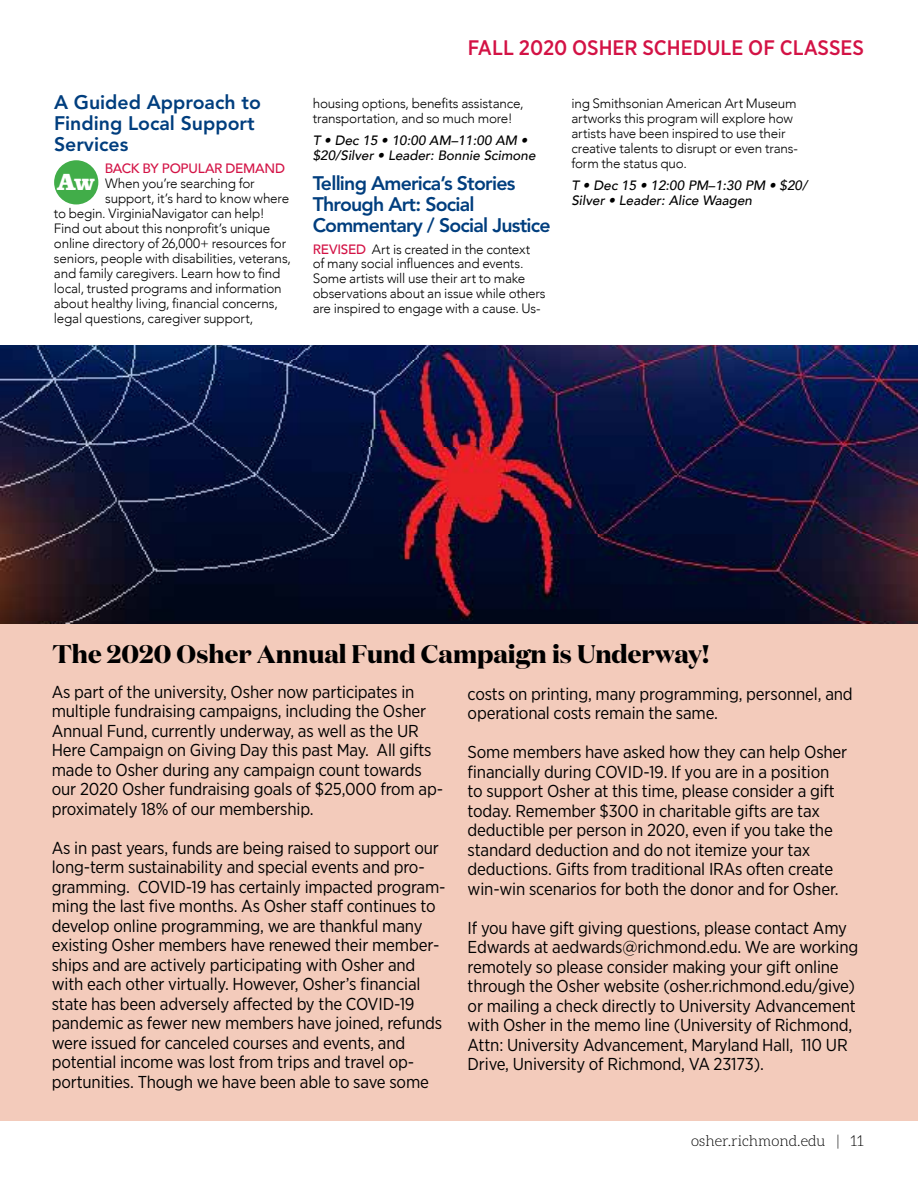
<style>
.page{position:relative;width:918px;height:1188px;background:#fff}
.page>*{position:absolute;margin:0;border:0;box-sizing:border-box;transform-origin:0 0}
.t1{font:700 25.5px "Domaine Display";color:#000}
.t2{font:900 24px "Clarendon BT";color:#fff}
.t3{font:500 21px "Gotham Narrow";color:#d31245}
.t4{font:800 19.5px/21px "Avenir LT Std";letter-spacing:-.04em;color:#003e7e}
.t5{font:800 19.5px/21px "Avenir LT Std";color:#003e7e}
.t6{font:17.25px/19.5px "Gotham Narrow";letter-spacing:-.01em;color:#000}
.t7{font:300 15px "Aleo";color:#000}
.t8{font:300 13.5px/15px "Avenir";letter-spacing:-.015em;color:#000}
.t9{font:italic 500 13.5px/15px "Avenir";color:#000}
.t10{font:500 13.5px "Avenir";letter-spacing:-.02em;color:#d31245}
.s1{font-weight:500;color:#d31245}
</style>
<div class="page">
<div style="left:0;top:617px;width:918px;height:503px;background:#f3cbbb"></div>
<img style="left:1px;top:346px;width:917px;height:277px">
<div style="left:54px;top:160px;width:44px;height:44px;background:#41ad49;border-radius:50%"></div>
<p class="t5" style="left:54px;top:92px;width:208px">A Guided Approach to<br>Finding Local Support<br>Services</p>
<h2 class="t2" style="left:58px;top:167px;width:38px">Aw</h2>
<p class="t10" style="left:105px;top:157px;width:182px">BACK BY POPULAR DEMAND</p>
<p class="t8" style="left:105px;top:176px;width:151px">When you’re searching for</p>
<p class="t8" style="left:105px;top:191px;width:186px">support, it’s hard to know where</p>
<p class="t8" style="left:54px;top:206px;width:212px">to begin. VirginiaNavigator can help!</p>
<p class="t8" style="left:54px;top:221px;width:218px">Find out about this nonprofit’s unique</p>
<p class="t8" style="left:54px;top:236px;width:234px">online directory of 26,000+ resources for</p>
<p class="t8" style="left:54px;top:251px;width:238px">seniors, people with disabilities, veterans,</p>
<p class="t8" style="left:54px;top:266px;width:228px">and family caregivers. Learn how to find</p>
<p class="t8" style="left:54px;top:281px;width:229px">local, trusted programs and information</p>
<p class="t8" style="left:54px;top:296px;width:225px">about healthy living, financial concerns,</p>
<p class="t8" style="left:54px;top:311px;width:201px">legal questions, caregiver support,</p>
<p class="t3" style="left:468px;top:34px;width:398px">FALL 2020 OSHER SCHEDULE OF CLASSES</p>
<p class="t8" style="left:313px;top:96px;width:212px">housing options, benefits assistance, transportation, and so much more!</p>
<p class="t9" style="left:313px;top:133px;width:224px">T • Dec 15 • 10:00 AM–11:00 AM • $20/Silver • Leader: Bonnie Scimone</p>
<p class="t4" style="left:313px;top:173px;width:239px">Telling America’s Stories<br>Through Art: Social<br>Commentary / Social Justice</p>
<p class="t8" style="left:313px;top:241px;width:234px"><span class="s1">REVISED</span> Art is created in the context<br>of many social influences and events.<br>Some artists will use their art to make observations about an issue while others are inspired to engage with a cause. Us-</p>
<p class="t8" style="left:571px;top:96px;width:228px">ing Smithsonian American Art Museum artworks this program will explore how artists have been inspired to use their creative talents to disrupt or even trans&shy;form the status quo.</p>
<p class="t9" style="left:571px;top:178px;width:237px">T • Dec 15 • 12:00 PM–1:30 PM • $20/<br>Silver • Leader: Alice Waagen</p>
<h1 class="t1" style="left:52px;top:637px;width:659px">The 2020 Osher Annual Fund Campaign is Underway!</h1>
<p class="t6" style="left:52px;top:682px;width:393px">As part of the university, Osher now participates in multiple fundraising campaigns, including the Osher Annual Fund, currently underway, as well as the UR Here Campaign on Giving Day this past May. All gifts made to Osher during any campaign count towards our 2020 Osher fundraising goals of $25,000 from ap&shy;proximately 18% of our membership.</p>
<p class="t6" style="left:52px;top:838px;width:395px">As in past years, funds are being raised to support our long-term sustainability and special events and pro&shy;gramming. COVID-19 has certainly impacted program&shy;ming the last five months. As Osher staff continues to develop online programming, we are thankful many existing Osher members have renewed their member&shy;ships and are actively participating with Osher and with each other virtually. However, Osher’s financial state has been adversely affected by the COVID-19 pandemic as fewer new members have joined, refunds were issued for canceled courses and events, and potential income was lost from trips and travel op&shy;portunities. Though we have been able to save some</p>
<p class="t6" style="left:468px;top:684px;width:387px">costs on printing, many programming, personnel, and operational costs remain the same.</p>
<p class="t6" style="left:468px;top:742px;width:381px">Some members have asked how they can help Osher financially during COVID-19. If you are in a position to support Osher at this time, please consider a gift today. Remember $300 in charitable gifts are tax deductible per person in 2020, even if you take the standard deduction and do not itemize your tax deductions. Gifts from traditional IRAs often create win-win scenarios for both the donor and for Osher.</p>
<p class="t6" style="left:468px;top:918px;width:392px">If you have gift giving questions, please contact Amy Edwards at aedwards@richmond.edu. We are working remotely so please consider making your gift online through the Osher website (osher.richmond.edu/give) or mailing a check directly to University Advancement with Osher in the memo line (University of Richmond, Attn: University Advancement, Maryland Hall, 110 UR Drive, University of Richmond, VA 23173).</p>
<p class="t7" style="left:691px;top:1133px;width:174px">osher.richmond.edu | 11</p>
</div>
